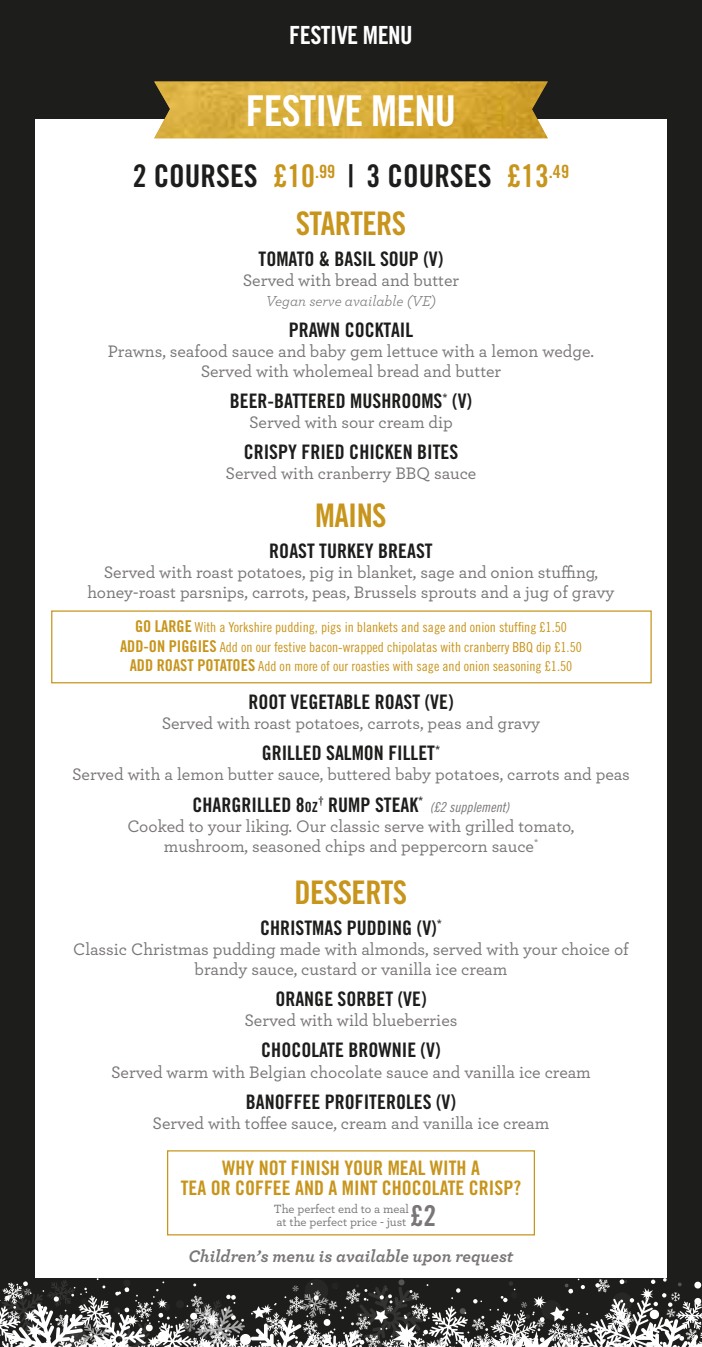
<style>
.page{position:relative;width:702px;height:1347px;background:#fff}
.page>*{position:absolute;margin:0;border:0;box-sizing:border-box;transform-origin:0 0}
.t1{font:42.5px "Trade Gothic Bold Cond Twenty";letter-spacing:-.02em;color:#fff}
.t2{font:32.5px "Trade Gothic Bold Cond Twenty";letter-spacing:-.02em;color:#c8951c}
.t3{font:31.25px "Trade Gothic Bold Cond Twenty";color:#1d1e1c}
.t4{font:28.75px "Trade Gothic Bold Cond Twenty";color:#7a7676}
.t5{font:25px "Trade Gothic Bold Cond Twenty";letter-spacing:-.02em;color:#fff}
.t6{font:20px "Trade Gothic Bold Cond Twenty";color:#1d1e1c}
.t7{font:20px/20px "Trade Gothic Bold Cond Twenty";color:#c8951c;text-align:center}
.t8{font:500 17.5px/20px "Archer";color:#7a7676;text-align:center}
.t9{font:italic 700 17.5px "Archer Pro";color:#7a7676}
.t10{font:italic 15px "Archer";color:#7a7676}
.t11{font:13.75px/19.5px "Trade Gothic LT Std Cn 18";color:#c8951c;text-align:center}
.t12{font:13.75px "Trade Gothic LT Std Cn 18 Obl";color:#7a7676}
.t13{font:500 12.5px/12.5px "Archer";color:#7a7676}
.s1{color:#c8951c}
.s2{font-family:"Trade Gothic LT Std Bd Cn 20";font-size:16.25px}
.s3{font-size:14px}
</style>
<div class="page">
<div style="left:0;top:0;width:702px;height:1346px;background:#1d1e1c"></div>
<svg style="left:0;top:1277px;width:702px;height:70px"></svg>
<div style="left:35px;top:119px;width:631px;height:1158px;background:#fff"></div>
<div style="left:167px;top:1150px;width:368px;height:85px;border:1px solid #c8951c"></div>
<div style="left:51px;top:610px;width:600px;height:73px;border:1px solid #c8951c"></div>
<img style="left:154px;top:81px;width:393px;height:57px">
<h3 class="t5" style="left:289px;top:20px;width:125px">FESTIVE MENU</h3>
<h1 class="t1" style="left:246px;top:85px;width:212px">FESTIVE MENU</h1>
<h3 class="t3" style="left:133px;top:157px;width:438px">2 COURSES <span class="s1">£10</span><sup>.99</sup> | 3 COURSES <span class="s1">£13</span><sup>.49</sup></h3>
<h2 class="t2" style="left:296px;top:204px;width:112px">STARTERS</h2>
<p class="t6" style="left:258px;top:247px;width:186px">TOMATO &amp; BASIL SOUP (V)</p>
<p class="t8" style="left:243px;top:269px;width:218px">Served with bread and butter</p>
<p class="t10" style="left:266px;top:290px;width:172px">Vegan serve available (VE)</p>
<p class="t6" style="left:289px;top:318px;width:126px">PRAWN COCKTAIL</p>
<p class="t8" style="left:108px;top:340px;width:488px">Prawns, seafood sauce and baby gem lettuce with a lemon wedge.<br>Served with wholemeal bread and butter</p>
<p class="t6" style="left:230px;top:389px;width:244px">BEER-BATTERED MUSHROOMS<sup>*</sup> (V)</p>
<p class="t8" style="left:249px;top:411px;width:205px">Served with sour cream dip</p>
<p class="t6" style="left:244px;top:440px;width:216px">CRISPY FRIED CHICKEN BITES</p>
<p class="t8" style="left:225px;top:463px;width:252px">Served with cranberry BBQ sauce</p>
<h2 class="t2" style="left:315px;top:496px;width:73px">MAINS</h2>
<p class="t6" style="left:269px;top:539px;width:165px">ROAST TURKEY BREAST</p>
<p class="t8" style="left:87px;top:562px;width:528px">Served with roast potatoes, pig in blanket, sage and onion stuffing, honey-roast parsnips, carrots, peas, Brussels sprouts and a jug of gravy</p>
<p class="t11" style="left:120px;top:617px;width:463px"><span class="s2">GO LARGE</span> With a Yorkshire pudding, pigs in blankets and sage and onion stuffing £1.50<br><span class="s2">ADD-ON PIGGIES</span> Add on our festive bacon-wrapped chipolatas with cranberry BBQ dip £1.50<br><span class="s2">ADD ROAST POTATOES</span> Add on more of our roasties with sage and onion seasoning £1.50</p>
<p class="t6" style="left:248px;top:690px;width:207px">ROOT VEGETABLE ROAST (VE)</p>
<p class="t8" style="left:162px;top:712px;width:380px">Served with roast potatoes, carrots, peas and gravy</p>
<p class="t6" style="left:262px;top:741px;width:180px">GRILLED SALMON FILLET<sup>*</sup></p>
<p class="t8" style="left:72px;top:763px;width:559px">Served with a lemon butter sauce, buttered baby potatoes, carrots and peas</p>
<p class="t6" style="left:192px;top:792px;width:232px">CHARGRILLED 8<span class="s3">oz</span><sup>†</sup> RUMP STEAK<sup>*</sup></p>
<p class="t12" style="left:430px;top:798px;width:81px">(£2 supplement)</p>
<p class="t8" style="left:127px;top:815px;width:448px">Cooked to your liking. Our classic serve with grilled tomato, mushroom, seasoned chips and peppercorn sauce<sup>*</sup></p>
<h2 class="t2" style="left:294px;top:872px;width:114px">DESSERTS</h2>
<p class="t6" style="left:260px;top:915px;width:183px">CHRISTMAS PUDDING (V)<sup>*</sup></p>
<p class="t8" style="left:73px;top:938px;width:557px">Classic Christmas pudding made with almonds, served with your choice of brandy sauce, custard or vanilla ice cream</p>
<p class="t6" style="left:275px;top:986px;width:153px">ORANGE SORBET (VE)</p>
<p class="t8" style="left:244px;top:1009px;width:214px">Served with wild blueberries</p>
<p class="t6" style="left:261px;top:1037px;width:181px">CHOCOLATE BROWNIE (V)</p>
<p class="t8" style="left:111px;top:1061px;width:481px">Served warm with Belgian chocolate sauce and vanilla ice cream</p>
<p class="t6" style="left:246px;top:1089px;width:211px">BANOFFEE PROFITEROLES (V)</p>
<p class="t8" style="left:152px;top:1112px;width:398px">Served with toffee sauce, cream and vanilla ice cream</p>
<p class="t7" style="left:181px;top:1158px;width:342px">WHY NOT FINISH YOUR MEAL WITH A<br>TEA OR COFFEE AND A MINT CHOCOLATE CRISP?</p>
<p class="t13" style="left:274px;top:1201px;width:137px">The perfect end to a meal at the perfect price - just</p>
<h3 class="t4" style="left:410px;top:1198px;width:27px">£2</h3>
<p class="t9" style="left:189px;top:1242px;width:326px">Children’s menu is available upon request</p>
</div>
